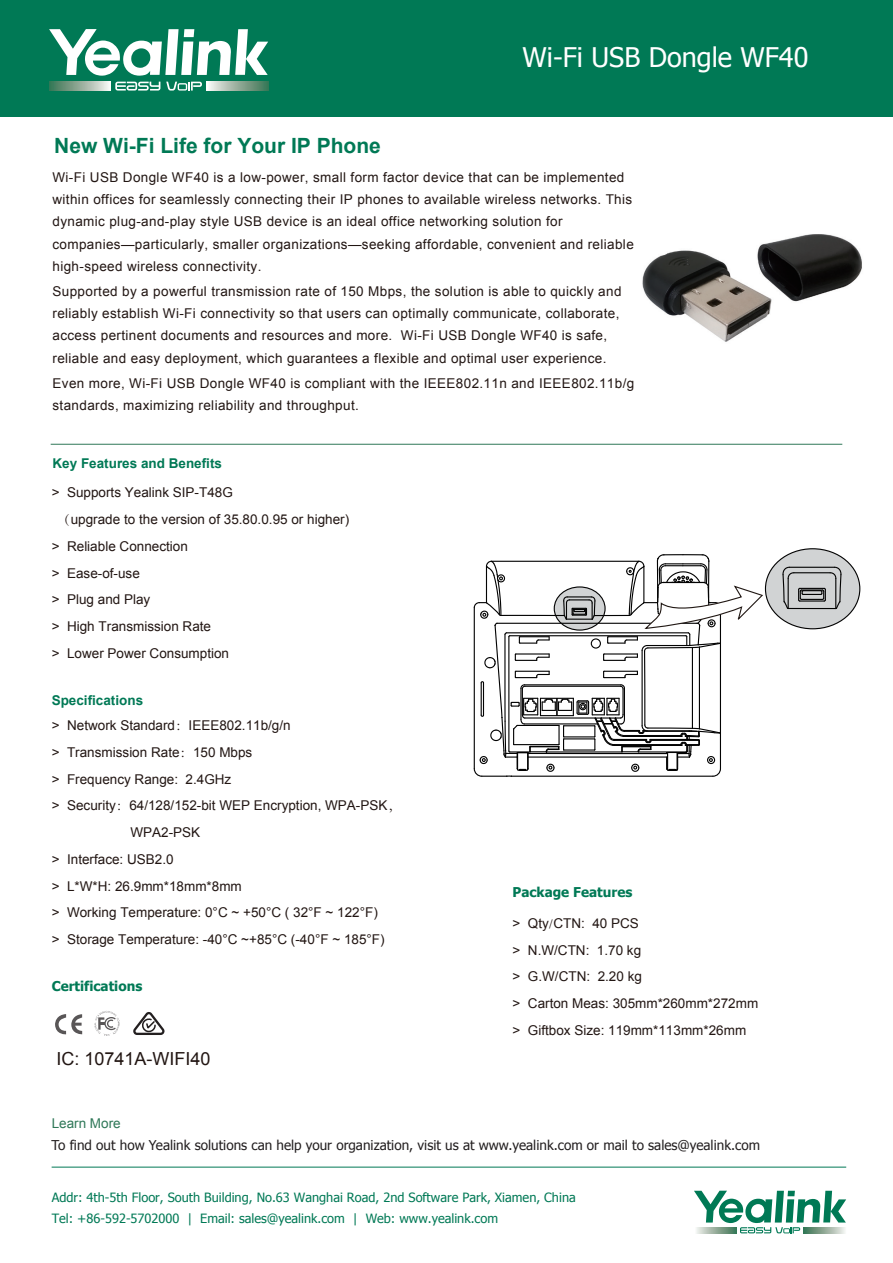
<style>
.page{position:relative;width:893px;height:1263px;background:#fff}
.page>*{position:absolute;margin:0;border:0;box-sizing:border-box;transform-origin:0 0}
.t1{font:27px "Tahoma";color:#fff}
.t2{font:700 21px "Arial";color:#007955}
.t3{font:18px "Arial";color:#221613}
.t4{font:13.5px/22.2px "Arial";letter-spacing:.025em;color:#221613}
.t5{font:13.5px/26.7px "Arial";color:#221613}
.t6{font:13.5px "Tahoma";color:#231f20}
.t7{font:700 13.5px "Tahoma";color:#007955}
.t8{font:700 13.5px "Arial";color:#007955}
.t9{font:13.5px "Arial";color:#2f7858}
.t10{font:12.75px/21.3px "Tahoma";color:#007955}
.s1{font-family:"Adobe Song Std";font-weight:300}
.s2{font-weight:700;color:#007955}
</style>
<div class="page">
<img style="left:642px;top:234px;width:220px;height:108px">
<div style="left:0;top:0;width:893px;height:117px;background:#007955"></div>
<svg style="left:115px;top:82px;width:45px;height:9px"></svg>
<svg style="left:166px;top:82px;width:36px;height:9px"></svg>
<svg style="left:49px;top:82px;width:61px;height:9px"></svg>
<svg style="left:207px;top:82px;width:61px;height:9px"></svg>
<svg style="left:49px;top:29px;width:219px;height:47px"></svg>
<svg style="left:694px;top:1191px;width:152px;height:42px"></svg>
<hr style="left:52px;top:1167px;width:794px;height:1px;background:#007955">
<svg style="left:55px;top:1014px;width:27px;height:21px"></svg>
<svg style="left:94px;top:1011px;width:26px;height:25px"></svg>
<svg style="left:133px;top:1012px;width:32px;height:23px"></svg>
<div style="left:765px;top:549px;width:95px;height:80px;background:#d1d3d4;border-radius:50%"></div>
<svg style="left:782px;top:566px;width:60px;height:44px"></svg>
<svg style="left:473px;top:554px;width:290px;height:223px"></svg>
<h2 class="t2" style="left:54px;top:132px;width:328px">New Wi-Fi Life for Your IP Phone</h2>
<h1 class="t1" style="left:523px;top:39px;width:287px">Wi-Fi USB Dongle WF40</h1>
<p class="t4" style="left:53px;top:166px;width:583px">Wi-Fi USB Dongle WF40 is a low-power, small form factor device that can be implemented within offices for seamlessly connecting their IP phones to available wireless networks. This dynamic plug-and-play style USB device is an ideal office networking solution for companies—particularly, smaller organizations—seeking affordable, convenient and reliable high-speed wireless connectivity.</p>
<p class="t4" style="left:53px;top:280px;width:570px">Supported by a powerful transmission rate of 150 Mbps, the solution is able to quickly and reliably establish Wi-Fi connectivity so that users can optimally communicate, collaborate, access pertinent documents and resources and more. Wi-Fi USB Dongle WF40 is safe, reliable and easy deployment, which guarantees a flexible and optimal user experience.</p>
<p class="t4" style="left:53px;top:372px;width:583px">Even more, Wi-Fi USB Dongle WF40 is compliant with the IEEE802.11n and IEEE802.11b/g standards, maximizing reliability and throughput.</p>
<p class="t8" style="left:53px;top:454px;width:171px">Key Features and Benefits</p>
<p class="t5" style="left:52px;top:479px;width:183px">&gt; Supports Yealink SIP-T48G</p>
<p class="t5" style="left:57px;top:506px;width:293px"><span class="s1">（</span>upgrade to the version of 35.80.0.95 or higher)</p>
<p class="t5" style="left:52px;top:533px;width:138px">&gt; Reliable Connection</p>
<p class="t5" style="left:52px;top:560px;width:90px">&gt; Ease-of-use</p>
<p class="t5" style="left:52px;top:586px;width:100px">&gt; Plug and Play</p>
<p class="t5" style="left:52px;top:613px;width:161px">&gt; High Transmission Rate</p>
<p class="t5" style="left:52px;top:640px;width:179px">&gt; Lower Power Consumption</p>
<p class="t5" style="left:52px;top:688px;width:241px;line-height:25.2px"><span class="s2">Specifications<br></span>&gt; Network Standard<span class="s1">：</span>IEEE802.11b/g/n</p>
<p class="t5" style="left:52px;top:739px;width:202px">&gt; Transmission Rate<span class="s1">：</span>150 Mbps</p>
<p class="t5" style="left:52px;top:766px;width:181px">&gt; Frequency Range: 2.4GHz</p>
<p class="t5" style="left:52px;top:792px;width:351px">&gt; Security<span class="s1">：</span>64/128/152-bit WEP Encryption, WPA-PSK<span class="s1">，</span></p>
<p class="t4" style="left:130px;top:821px;width:71px">WPA2-PSK</p>
<p class="t5" style="left:52px;top:846px;width:123px">&gt; Interface: USB2.0</p>
<p class="t5" style="left:52px;top:872px;width:192px">&gt; L*W*H: 26.9mm*18mm*8mm</p>
<p class="t5" style="left:52px;top:899px;width:328px">&gt; Working Temperature: 0°C ~ +50°C ( 32°F ~ 122°F)</p>
<p class="t5" style="left:52px;top:926px;width:334px">&gt; Storage Temperature: -40°C ~+85°C (-40°F ~ 185°F)</p>
<p class="t7" style="left:52px;top:977px;width:92px">Certifications</p>
<h3 class="t3" style="left:57px;top:1047px;width:156px">IC: 10741A-WIFI40</h3>
<p class="t7" style="left:512px;top:882px;width:121px">Package Features</p>
<p class="t5" style="left:512px;top:910px;width:247px">&gt; Qty<span class="s1">/</span>CTN: 40 PCS<br>&gt; N.W/CTN: 1.70 kg<br>&gt; G.W/CTN: 2.20 kg<br>&gt; Carton Meas: 305mm*260mm*272mm &gt; Giftbox Size: 119mm*113mm*26mm</p>
<p class="t9" style="left:52px;top:1114px;width:70px">Learn More</p>
<p class="t6" style="left:52px;top:1136px;width:710px">To find out how Yealink solutions can help your organization, visit us at www.yealink.com or mail to sales@yealink.com</p>
<p class="t10" style="left:52px;top:1185px;width:526px">Addr: 4th-5th Floor, South Building, No.63 Wanghai Road, 2nd Software Park, Xiamen, China<br>Tel: +86-592-5702000 | Email: sales@yealink.com | Web: www.yealink.com</p>
</div>
